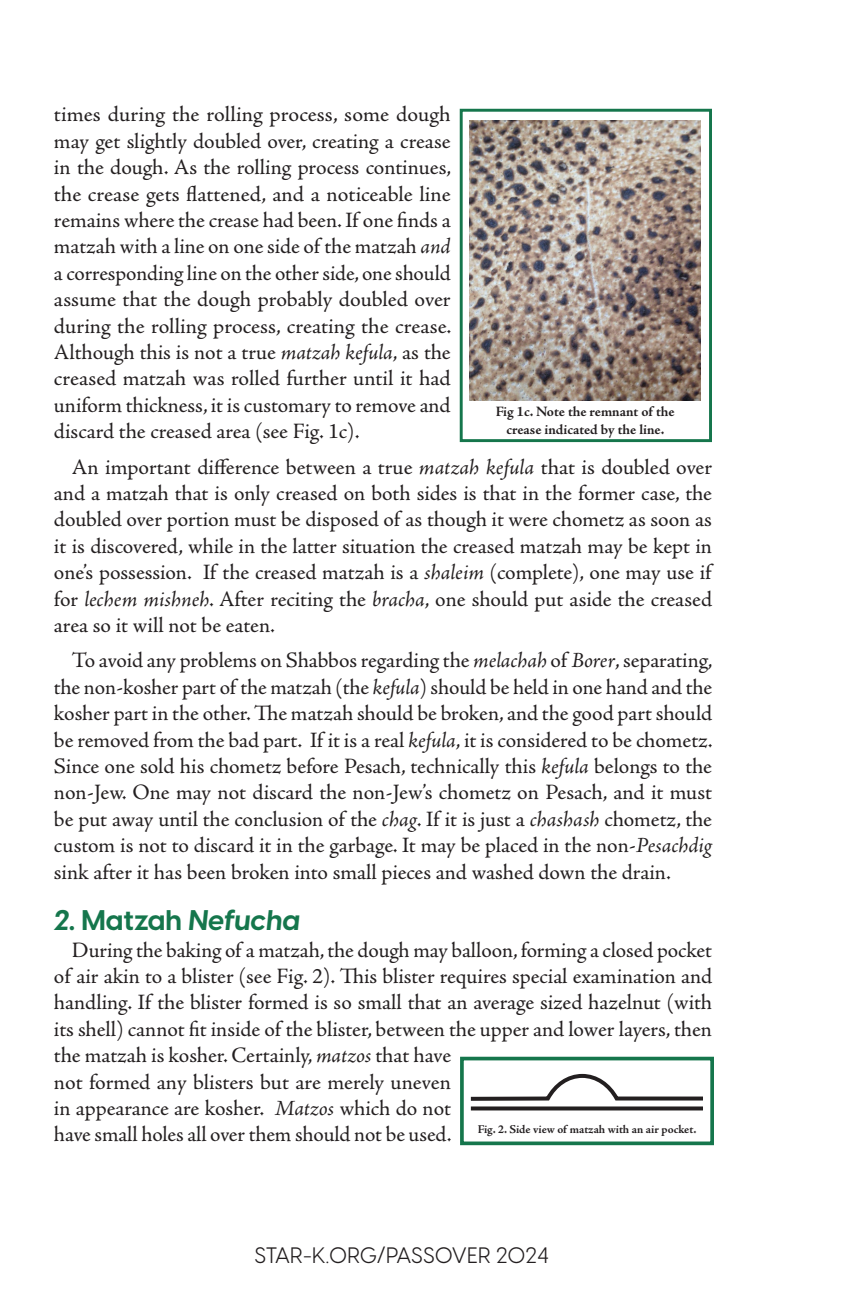
<style>
.page{position:relative;width:864px;height:1296px;background:#fff}
.page>*{position:absolute;margin:0;border:0;box-sizing:border-box;transform-origin:0 0}
.t1{font:italic 700 28px "Visby CF";color:#15764c}
.t2{font:22px/26.4px "Adobe Jenson Pro";letter-spacing:-.005em;color:#231f20;text-align:justify}
.t3{font:22px "Visby CF";color:#231f20}
.t4{font:700 14.4px/17.4px "Adobe Jenson Pro";letter-spacing:-.005em;color:#231f20;text-align:center}
.t5{font:700 12px "Adobe Jenson Pro";letter-spacing:-.005em;color:#231f20}
.s1{font-style:italic}
.s2{font-style:normal}
</style>
<div class="page">
<div style="left:460px;top:109px;width:252px;height:333px;border:3px solid #15764c"></div>
<img style="left:470px;top:121px;width:231px;height:279px">
<div style="left:460px;top:1057px;width:254px;height:88px;border:4px solid #15764c"></div>
<svg style="left:470px;top:1073px;width:233px;height:28px"></svg>
<svg style="left:471px;top:1106px;width:232px;height:4px"></svg>
<p class="t2" style="left:54px;top:102px;width:399px">times during the rolling process, some dough may get slightly doubled over, creating a crease in the dough. As the rolling process continues, the crease gets flattened, and a noticeable line remains where the crease had been. If one finds a matzah with a line on one side of the matzah <span class="s1">and </span>a corresponding line on the other side, one should assume that the dough probably doubled over during the rolling process, creating the crease.<br>Although this is not a true <span class="s1">matzah kefula</span>, as the creased matzah was rolled further until it had uniform thickness, it is customary to remove and discard the creased area (see Fig. 1c).</p>
<p class="t2" style="left:54px;top:454px;width:660px;text-indent:18px">An important difference between a true <span class="s1">matzah kefula</span> that is doubled over and a matzah that is only creased on both sides is that in the former case, the doubled over portion must be disposed of as though it were chometz as soon as it is discovered, while in the latter situation the creased matzah may be kept in one’s possession. If the creased matzah is a <span class="s1">shaleim</span> (complete), one may use if for <span class="s1">lechem mishneh</span>. After reciting the <span class="s1">bracha</span>, one should put aside the creased area so it will not be eaten.</p>
<p class="t2" style="left:54px;top:648px;width:660px;text-indent:18px">To avoid any problems on Shabbos regarding the <span class="s1">melachah</span> of <span class="s1">Borer</span>, separating, the non-kosher part of the matzah (the <span class="s1">kefula</span>) should be held in one hand and the kosher part in the other. The matzah should be broken, and the good part should be removed from the bad part. If it is a real <span class="s1">kefula</span>, it is considered to be chometz.<br>Since one sold his chometz before Pesach, technically this <span class="s1">kefula</span> belongs to the non-Jew. One may not discard the non-Jew’s chometz on Pesach, and it must be put away until the conclusion of the <span class="s1">chag</span>. If it is just a <span class="s1">chashash</span> chometz, the custom is not to discard it in the garbage. It may be placed in the non-<span class="s1">Pesachdig </span>sink after it has been broken into small pieces and washed down the drain.</p>
<p class="t1" style="left:54px;top:902px;width:248px">2. <span class="s2">Matzah</span> Nefucha</p>
<p class="t2" style="left:54px;top:937px;width:660px;text-align:left;text-indent:18px">During the baking of a matzah, the dough may balloon, forming a closed pocket of air akin to a blister (see Fig. 2). This blister requires special examination and handling. If the blister formed is so small that an average sized hazelnut (with its shell) cannot fit inside of the blister, between the upper and lower layers, then the matzah is kosher. Certainly, <span class="s1">matzos</span> that have<br>not formed any blisters but are merely uneven<br>in appearance are kosher. <span class="s1">Matzos</span> which do not<br>have small holes all over them should not be used.</p>
<p class="t4" style="left:496px;top:403px;width:181px">Fig 1c. Note the remnant of the crease indicated by the line.</p>
<p class="t5" style="left:478px;top:1122px;width:220px">Fig. 2. Side view of matzah with an air pocket.</p>
<p class="t3" style="left:255px;top:1242px;width:296px">STAR-K.ORG/PASSOVER 2024</p>
</div>
